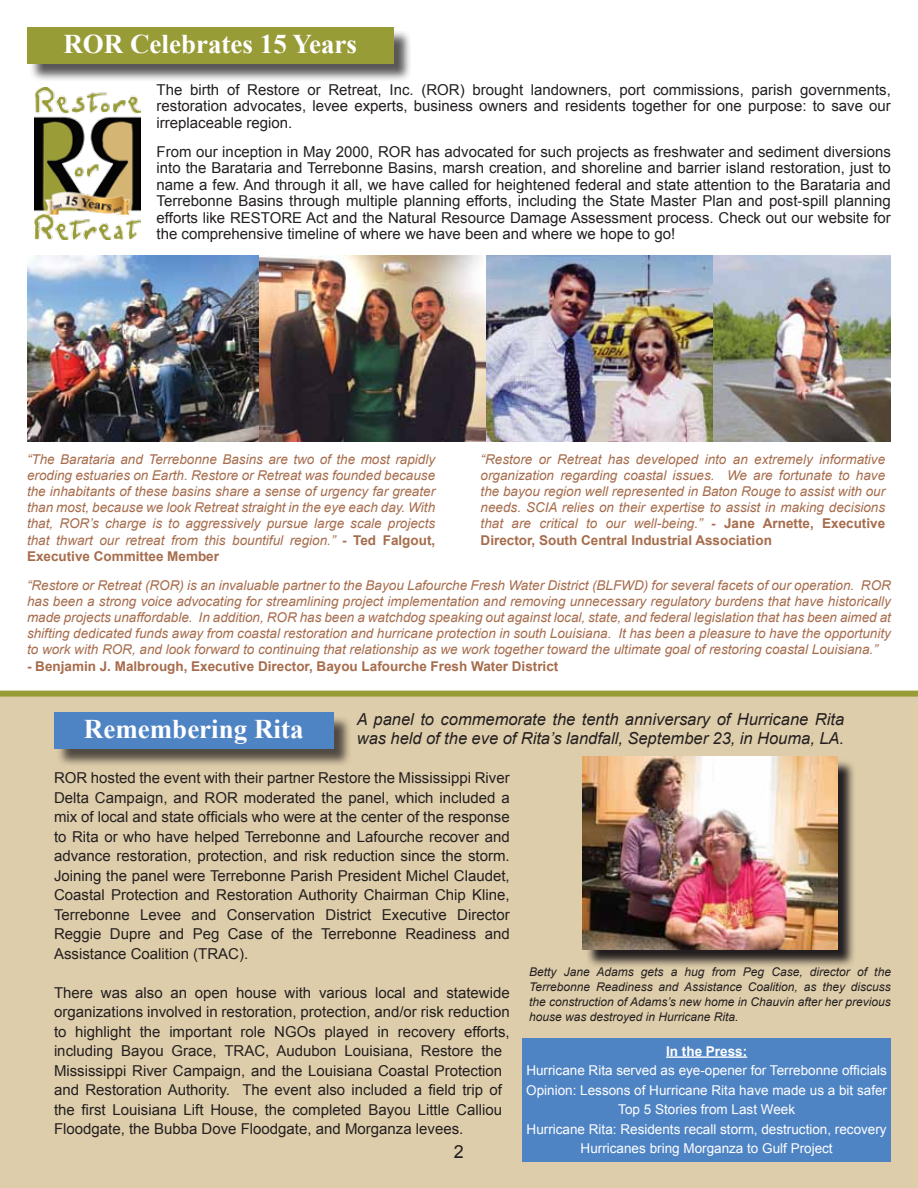
<style>
.page{position:relative;width:918px;height:1188px;background:#fff}
.page>*{position:absolute;margin:0;border:0;box-sizing:border-box;transform-origin:0 0}
.t1{font:700 27px "Times New Roman";color:#fff}
.t2{font:18px "Arial";color:#231f20}
.t3{font:italic 16.5px/19.5px "Arial";color:#231f20}
.t4{font:15px/19.5px "Arial";color:#231f20;text-align:justify}
.t5{font:italic 13.5px/16.2px "Arial";color:#a76c4c;text-align:justify}
.t6{font:13.5px/19.5px "Arial";color:#fff;text-align:center}
.t7{font:700 13.5px "Arial";color:#a76c4c}
.t8{font:700 13.5px "Arial";color:#fff}
.t9{font:italic 12px/15px "Arial";color:#231f20;text-align:justify}
.s1{font-weight:700;font-style:normal}
</style>
<div class="page">
<div style="left:0;top:697px;width:918px;height:491px;background:#decdaa"></div>
<div style="left:522px;top:1038px;width:369px;height:124px;background:#4f84c4"></div>
<hr style="left:666px;top:1056px;width:81px;height:2px;background:#fff">
<div style="left:0;top:691px;width:918px;height:6px;background:#989c37"></div>
<img style="left:34px;top:88px;width:107px;height:151px">
<img style="left:27px;top:255px;width:864px;height:186px">
<div style="left:56px;top:715px;width:296px;height:52px;background:#231f20;opacity:.75"></div>
<div style="left:54px;top:713px;width:279px;height:36px;background:#4f84c4"></div>
<div style="left:29px;top:29px;width:383px;height:53px;background:#231f20;opacity:.75"></div>
<div style="left:27px;top:27px;width:367px;height:36px;background:#989c37"></div>
<svg style="left:585px;top:761px;width:269px;height:205px;background:#6c6255"></svg>
<img style="left:583px;top:757px;width:255px;height:192px">
<h1 class="t1" style="left:63px;top:25px;width:295px">ROR Celebrates 15 Years</h1>
<p class="t4" style="left:157px;top:81px;width:736px;line-height:16.5px">The birth of Restore or Retreat, Inc. (ROR) brought landowners, port commissions, parish governments, restoration advocates, levee experts, business owners and residents together for one purpose: to save our irreplaceable region.</p>
<p class="t4" style="left:157px;top:143px;width:736px;line-height:16.5px">From our inception in May 2000, ROR has advocated for such projects as freshwater and sediment diversions into the Barataria and Terrebonne Basins, marsh creation, and shoreline and barrier island restoration, just to name a few. And through it all, we have called for heightened federal and state attention to the Barataria and Terrebonne Basins through multiple planning efforts, including the State Master Plan and post-spill planning efforts like RESTORE Act and the Natural Resource Damage Assessment process. Check out our website for the comprehensive timeline of where we have been and where we hope to go!</p>
<p class="t5" style="left:27px;top:451px;width:410px">“The Barataria and Terrebonne Basins are two of the most rapidly eroding estuaries on Earth. Restore or Retreat was founded because the inhabitants of these basins share a sense of urgency far greater than most, because we look Retreat straight in the eye each day. With that, ROR’s charge is to aggressively pursue large scale projects that thwart our retreat from this bountiful region.” <span class="s1">- Ted Falgout, Executive Committee Member</span></p>
<p class="t5" style="left:481px;top:451px;width:406px">“Restore or Retreat has developed into an extremely informative organization regarding coastal issues. We are fortunate to have the bayou region well represented in Baton Rouge to assist with our needs. SCIA relies on their expertise to assist in making decisions that are critical to our well-being.” <span class="s1">- Jane Arnette, Executive Director, South Central Industrial Association</span></p>
<p class="t5" style="left:27px;top:577px;width:865px">“Restore or Retreat (ROR) is an invaluable partner to the Bayou Lafourche Fresh Water District (BLFWD) for several facets of our operation. ROR has been a strong voice advocating for streamlining project implementation and removing unnecessary regulatory burdens that have historically made projects unaffordable. In addition, ROR has been a watchdog speaking out against local, state, and federal legislation that has been aimed at shifting dedicated funds away from coastal restoration and hurricane protection in south Louisiana. It has been a pleasure to have the opportunity to work with ROR, and look forward to continuing that relationship as we work together toward the ultimate goal of restoring coastal Louisiana.”</p>
<p class="t7" style="left:27px;top:657px;width:533px">- Benjamin J. Malbrough, Executive Director, Bayou Lafourche Fresh Water District</p>
<h1 class="t1" style="left:84px;top:711px;width:221px">Remembering Rita</h1>
<p class="t3" style="left:357px;top:709px;width:489px">A panel to commemorate the tenth anniversary of Hurricane Rita was held of the eve of Rita’s landfall, September 23, in Houma, LA.</p>
<p class="t4" style="left:54px;top:768px;width:457px">ROR hosted the event with their partner Restore the Mississippi River Delta Campaign, and ROR moderated the panel, which included a mix of local and state officials who were at the center of the response to Rita or who have helped Terrebonne and Lafourche recover and advance restoration, protection, and risk reduction since the storm.<br>Joining the panel were Terrebonne Parish President Michel Claudet, Coastal Protection and Restoration Authority Chairman Chip Kline, Terrebonne Levee and Conservation District Executive Director Reggie Dupre and Peg Case of the Terrebonne Readiness and Assistance Coalition (TRAC).</p>
<p class="t4" style="left:54px;top:983px;width:457px;text-align:left">There was also an open house with various local and statewide organizations involved in restoration, protection, and/or risk reduction to highlight the important role NGOs played in recovery efforts, including Bayou Grace, TRAC, Audubon Louisiana, Restore the Mississippi River Campaign, and the Louisiana Coastal Protection and Restoration Authority. The event also included a field trip of the first Louisiana Lift House, the completed Bayou Little Calliou Floodgate, the Bubba Dove Floodgate, and Morganza levees.</p>
<p class="t2" style="left:454px;top:1140px;width:12px">2</p>
<p class="t9" style="left:529px;top:964px;width:363px">Betty Jane Adams gets a hug from Peg Case, director of the Terrebonne Readiness and Assistance Coalition, as they discuss the construction of Adams’s new home in Chauvin after her previous house was destroyed in Hurricane Rita.</p>
<p class="t8" style="left:666px;top:1042px;width:83px">In the Press:</p>
<p class="t6" style="left:526px;top:1061px;width:362px">Hurricane Rita served as eye-opener for Terrebonne officials Opinion: Lessons of Hurricane Rita have made us a bit safer Top 5 Stories from Last Week<br>Hurricane Rita: Residents recall storm, destruction, recovery Hurricanes bring Morganza to Gulf Project</p>
</div>
